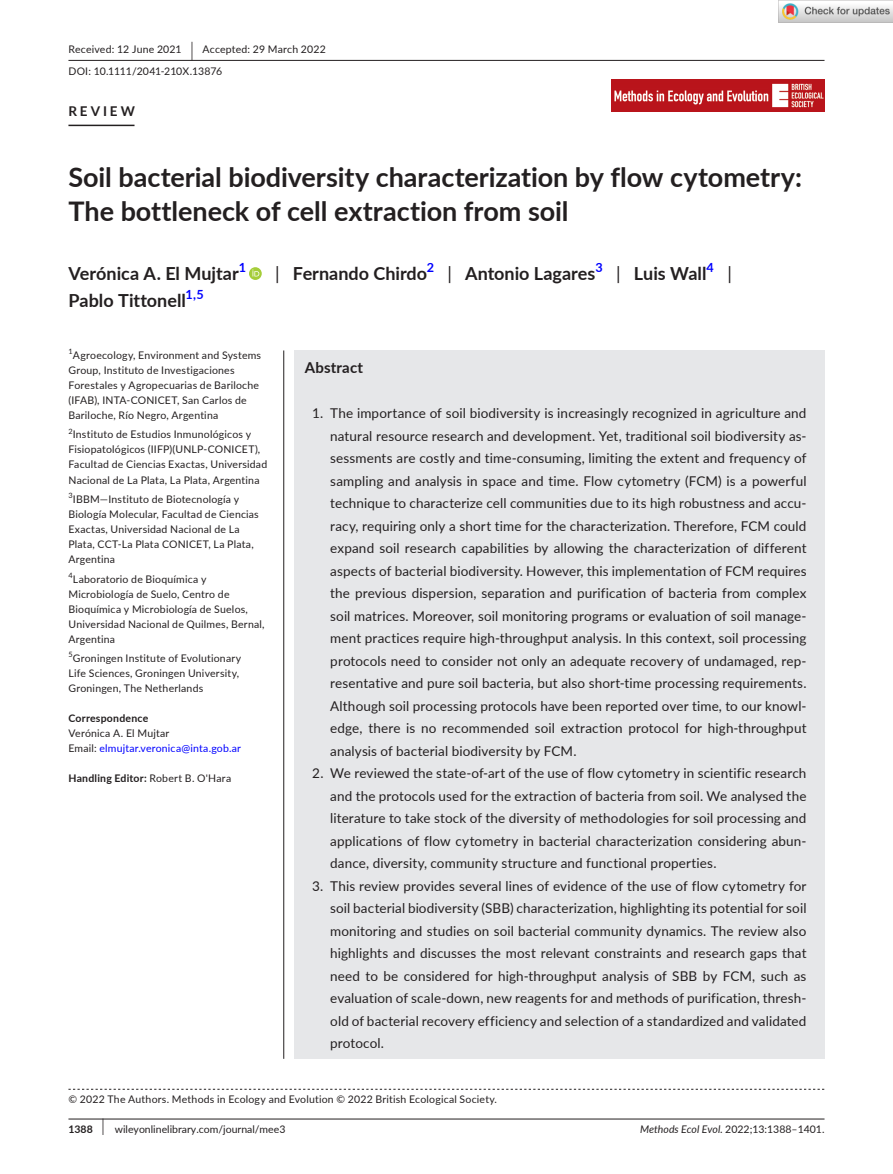
<style>
.page{position:relative;width:893px;height:1174px;background:#fff}
.page>*{position:absolute;margin:0;border:0;box-sizing:border-box;transform-origin:0 0}
.t1{font:700 27px/34.5px "Lato";color:#231f20}
.t2{font:700 18px "Lato";color:#231f20}
.t3{font:18px "Lato";color:#231f20}
.t4{font:700 15px "Lato";letter-spacing:.015em;color:#231f20}
.t5{font:13.5px/22.5px "Lato";letter-spacing:.01em;color:#231f20;text-align:justify}
.t6{font:700 13.5px "Lato";letter-spacing:.215em;color:#231f20}
.t7{font:700 12.6px "Lato";color:#00f}
.t8{font:10.5px/15px "Lato";letter-spacing:.02em;color:#231f20}
.t9{font:10.5px "Lato";color:#231f20}
.t10{font:10.5px/15px "Lato";letter-spacing:.015em;color:#00f}
.t11{font:700 10.5px "Lato";letter-spacing:.02em;color:#231f20}
.t12{font:7.35px "Lato";color:#231f20}
.s1{font-size:19.65px}
.s2{font-weight:400}
.s3{color:#231f20}
.s4{font-weight:700}
.s5{font-size:17.4px}
.s6{font-style:italic}
</style>
<div class="page">
<hr style="left:68px;top:1118px;width:756px;height:1px;background:#231f20">
<img style="left:612px;top:79px;width:212px;height:33px">
<hr style="left:68px;top:60px;width:756px;height:1px;background:#231f20">
<hr style="left:68px;top:125px;width:67px;height:1px;background:#231f20">
<svg style="left:249px;top:267px;width:13px;height:13px"></svg>
<svg style="left:252px;top:269px;width:7px;height:7px"></svg>
<svg style="left:68px;top:1088px;width:756px;height:1px"></svg>
<div style="left:294px;top:350px;width:530px;height:708px;background:#e6e7e9"></div>
<hr style="left:283px;top:350px;width:1px;height:708px;background:#231f20">
<img style="left:779px;top:0;width:114px;height:23px">
<p class="t8" style="left:68px;top:38px;width:259px;line-height:21.8px">Received: 12 June 2021 <span class="s1">|</span> Accepted: 29 March 2022<br>DOI: 10.1111/2041-210X.13876</p>
<p class="t6" style="left:68px;top:101px;width:68px">REVIEW</p>
<h1 class="t1" style="left:68px;top:159px;width:735px">Soil bacterial biodiversity characterization by flow cytometry:<br>The bottleneck of cell extraction from soil</h1>
<h2 class="t2" style="left:68px;top:260px;width:172px">Verónica A. El Mujtar</h2>
<p class="t7" style="left:239px;top:258px;width:9px">1</p>
<h2 class="t2" style="left:275px;top:260px;width:153px"><span class="s2">|</span> Fernando Chirdo</h2>
<p class="t7" style="left:427px;top:258px;width:9px">2</p>
<h2 class="t2" style="left:448px;top:260px;width:149px"><span class="s2">|</span> Antonio Lagares</h2>
<p class="t7" style="left:595px;top:258px;width:9px">3</p>
<h2 class="t2" style="left:616px;top:260px;width:92px"><span class="s2">|</span> Luis Wall</h2>
<p class="t7" style="left:707px;top:258px;width:9px">4</p>
<h2 class="t3" style="left:727px;top:260px;width:6px">|</h2>
<h2 class="t2" style="left:68px;top:287px;width:119px">Pablo Tittonell</h2>
<p class="t7" style="left:185px;top:285px;width:20px">1,5</p>
<p class="t12" style="left:68px;top:346px;width:6px">1</p>
<p class="t8" style="left:68px;top:347px;width:194px;text-indent:5px">Agroecology, Environment and Systems Group, Instituto de Investigaciones Forestales y Agropecuarias de Bariloche (IFAB), INTA-CONICET, San Carlos de Bariloche, Río Negro, Argentina</p>
<p class="t8" style="left:68px;top:427px;width:200px"><sup>2</sup>Instituto de Estudios Inmunológicos y Fisiopatológicos (IIFP)(UNLP-CONICET), Facultad de Ciencias Exactas, Universidad Nacional de La Plata, La Plata, Argentina</p>
<p class="t8" style="left:68px;top:491px;width:192px"><sup>3</sup>IBBM—Instituto de Biotecnología y Biología Molecular, Facultad de Ciencias Exactas, Universidad Nacional de La Plata, CCT-La Plata CONICET, La Plata, Argentina</p>
<p class="t8" style="left:68px;top:571px;width:198px"><sup>4</sup>Laboratorio de Bioquímica y<br>Microbiología de Suelo, Centro de<br>Bioquímica y Microbiología de Suelos,<br>Universidad Nacional de Quilmes, Bernal,<br>Argentina</p>
<p class="t8" style="left:68px;top:650px;width:174px"><sup>5</sup>Groningen Institute of Evolutionary<br>Life Sciences, Groningen University,<br>Groningen, The Netherlands</p>
<p class="t11" style="left:68px;top:710px;width:81px">Correspondence</p>
<p class="t10" style="left:68px;top:725px;width:174px"><span class="s3">Verónica A. El Mujtar<br>Email:</span> elmujtar.veronica@inta.gob.ar</p>
<p class="t11" style="left:68px;top:770px;width:164px">Handling Editor: <span class="s2">Robert B. O'Hara</span></p>
<p class="t4" style="left:305px;top:356px;width:60px">Abstract</p>
<p class="t5" style="left:330px;top:401px;width:478px;text-indent:-18px">1. The importance of soil biodiversity is increasingly recognized in agriculture and natural resource research and development. Yet, traditional soil biodiversity as&shy;sessments are costly and time-consuming, limiting the extent and frequency of sampling and analysis in space and time. Flow cytometry (FCM) is a powerful technique to characterize cell communities due to its high robustness and accu&shy;racy, requiring only a short time for the characterization. Therefore, FCM could expand soil research capabilities by allowing the characterization of different aspects of bacterial biodiversity. However, this implementation of FCM requires the previous dispersion, separation and purification of bacteria from complex soil matrices. Moreover, soil monitoring programs or evaluation of soil manage&shy;ment practices require high-throughput analysis. In this context, soil processing protocols need to consider not only an adequate recovery of undamaged, rep&shy;resentative and pure soil bacteria, but also short-time processing requirements.<br>Although soil processing protocols have been reported over time, to our knowl&shy;edge, there is no recommended soil extraction protocol for high-throughput analysis of bacterial biodiversity by FCM.</p>
<p class="t5" style="left:330px;top:761px;width:478px;text-indent:-18px">2. We reviewed the state-of-art of the use of flow cytometry in scientific research and the protocols used for the extraction of bacteria from soil. We analysed the literature to take stock of the diversity of methodologies for soil processing and applications of flow cytometry in bacterial characterization considering abun&shy;dance, diversity, community structure and functional properties.</p>
<p class="t5" style="left:330px;top:874px;width:478px;text-indent:-18px">3. This review provides several lines of evidence of the use of flow cytometry for soil bacterial biodiversity (SBB) characterization, highlighting its potential for soil monitoring and studies on soil bacterial community dynamics. The review also highlights and discusses the most relevant constraints and research gaps that need to be considered for high-throughput analysis of SBB by FCM, such as evaluation of scale-down, new reagents for and methods of purification, thresh&shy;old of bacterial recovery efficiency and selection of a standardized and validated protocol.</p>
<p class="t8" style="left:68px;top:1091px;width:430px">© 2022 The Authors. Methods in Ecology and Evolution © 2022 British Ecological Society.</p>
<p class="t9" style="left:68px;top:1121px;width:218px"><span class="s4">1388</span> <span class="s5">|</span> wileyonlinelibrary.com/journal/mee3</p>
<p class="t9" style="left:640px;top:1121px;width:186px"><span class="s6">Methods Ecol Evol.</span> 2022;13:1388–1401.</p>
</div>
